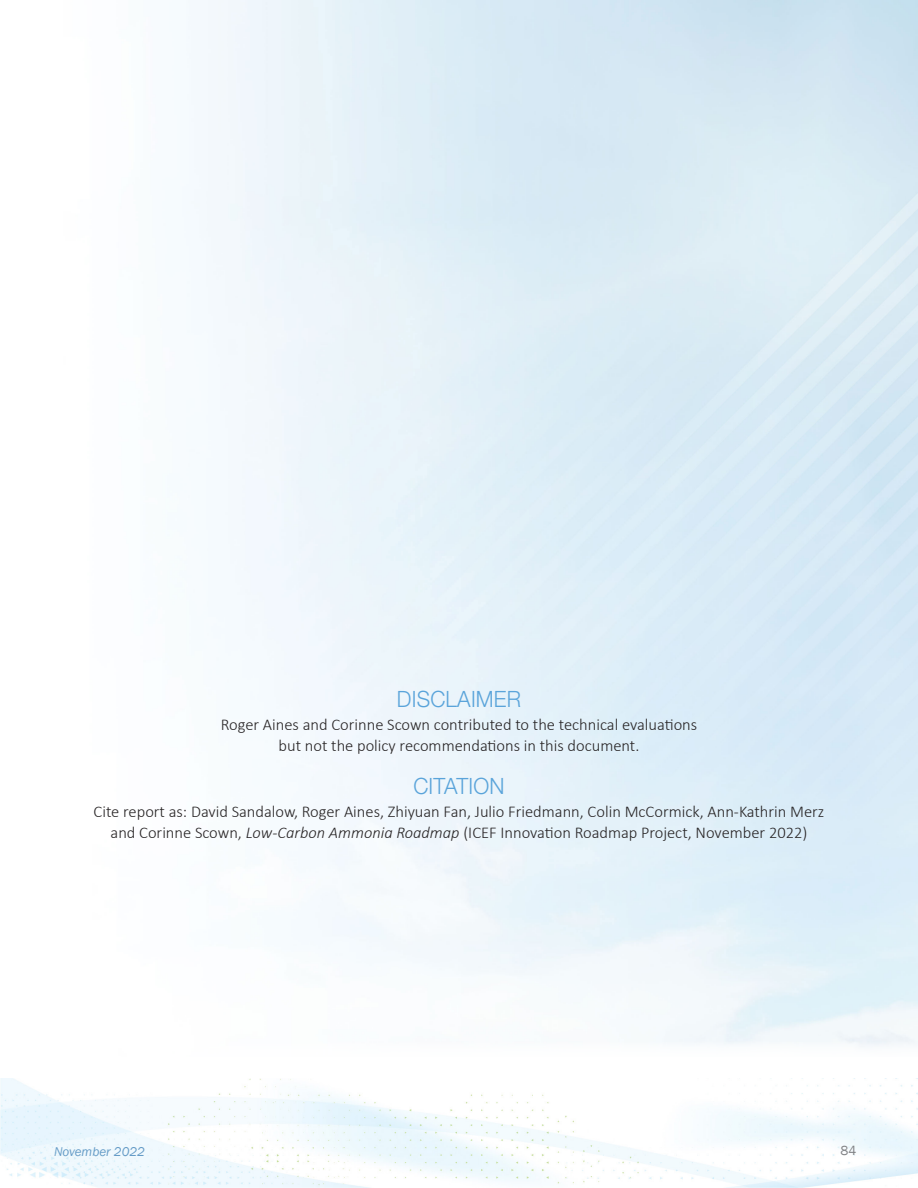
<style>
.page{position:relative;width:918px;height:1188px;background:#fff}
.page>*{position:absolute;margin:0;border:0;box-sizing:border-box;transform-origin:0 0}
._00_Heading-03{font:300 22.5px "Helvetica Neue LT Std";letter-spacing:.01em;color:#5aa4da;scale:.95 1}
._05_text_with_GREP_s{font:300 16.5px/21px "Calibri";color:#282526;text-align:center}
.t1{font:13.5px "Franklin Gothic";color:#808285}
.t2{font:italic 13.2px "Franklin Gothic";color:#669cc7}
.s1{font-style:italic}
</style>
<div class="page">
<img style="left:0;top:1078px;width:918px;height:110px">
<p class="_00_Heading-03" style="left:397px;top:686px;width:132px">DISCLAIMER</p>
<p class="_05_text_with_GREP_s" style="left:221px;top:714px;width:478px">Roger Aines and Corinne Scown contributed to the technical evaluations but not the policy recommendations in this document.</p>
<p class="_00_Heading-03" style="left:413px;top:772px;width:98px">CITATION</p>
<p class="_05_text_with_GREP_s" style="left:94px;top:801px;width:732px">Cite report as: David Sandalow, Roger Aines, Zhiyuan Fan, Julio Friedmann, Colin McCormick, Ann-Kathrin Merz and Corinne Scown, <span class="s1">Low-Carbon Ammonia Roadmap</span> (ICEF Innovation Roadmap Project, November 2022)</p>
<p class="t2" style="left:54px;top:1143px;width:92px">November 2022</p>
<p class="t1" style="left:840px;top:1142px;width:17px">84</p>
</div>
